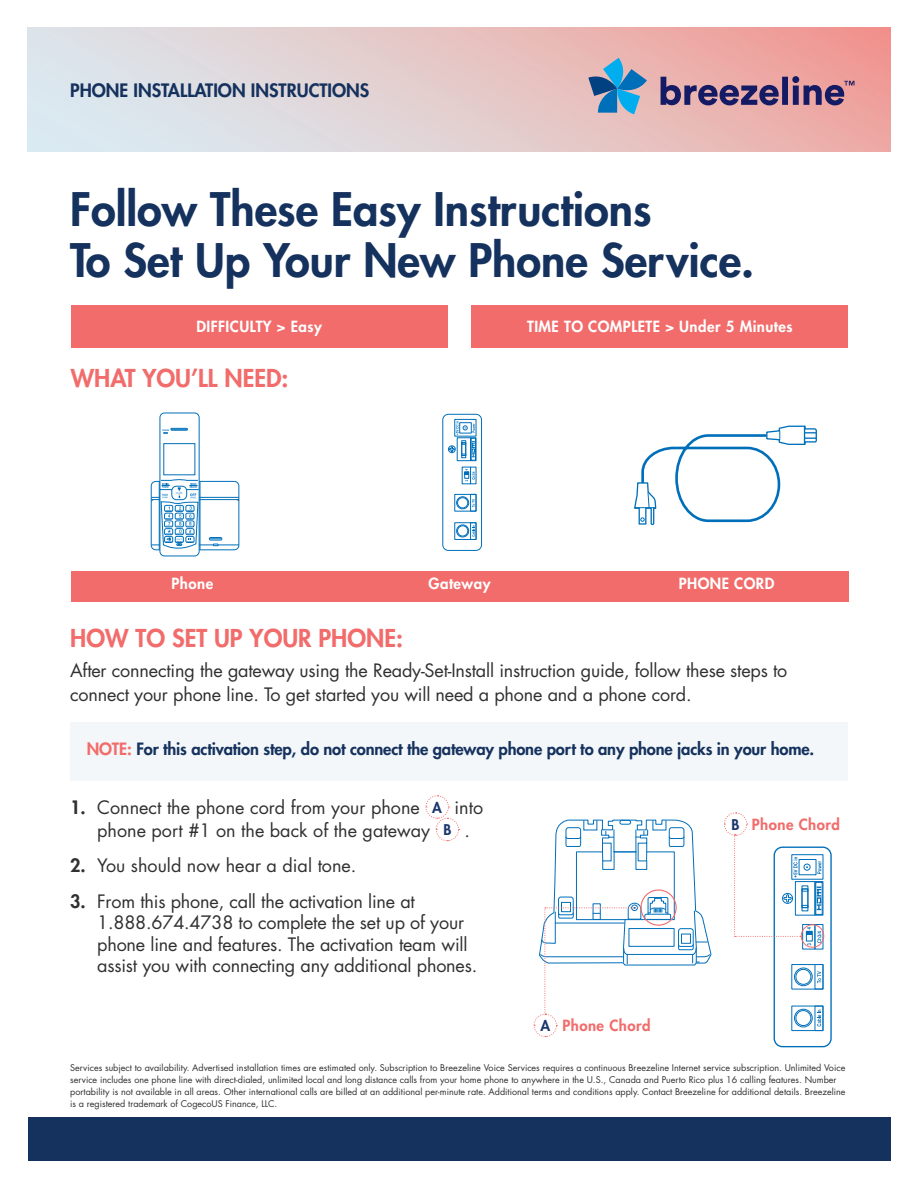
<style>
.page{position:relative;width:918px;height:1188px;background:#fff}
.page>*{position:absolute;margin:0;border:0;box-sizing:border-box;transform-origin:0 0}
.t1{font:800 45px/51px "Futura Std";color:#15315d}
.t2{font:800 24px "Futura Std";color:#f16c6b}
.t3{font:18px/21.6px "Futura Std";letter-spacing:-.01em;color:#312f30}
.t4{font:800 18px "Futura Std";color:#15315d}
.t5{font:800 16.5px "Futura Std";letter-spacing:-.01em;color:#15315d}
.t6{font:800 15px "Futura Std";letter-spacing:.03em;color:#fff}
.t7{font:800 15px "Futura Std";letter-spacing:.03em;color:#f16c6b}
.t8{font:9px/12px "Futura Std";color:#312f30}
.s1{color:#f16c6b}
.s2{font-weight:800}
.s3{font-weight:800;font-size:14.4px;color:#1c366c}
.s4{font-size:14.4px;color:#1c366c}
</style>
<div class="page">
<div style="left:27px;top:27px;width:864px;height:124px;background:linear-gradient(to right,#daeef5,#efa19b)"></div>
<svg style="left:661px;top:76px;width:193px;height:29px;background:#906d8a"></svg>
<svg style="left:588px;top:58px;width:59px;height:56px;background:#719bbd"></svg>
<div style="left:28px;top:1118px;width:863px;height:43px;background:#15315d"></div>
<div style="left:70px;top:722px;width:778px;height:59px;background:#f3f7f9"></div>
<div style="left:471px;top:305px;width:377px;height:42px;background:#f16c6b"></div>
<div style="left:71px;top:305px;width:377px;height:42px;background:#f16c6b"></div>
<svg style="left:425px;top:795px;width:35px;height:47px"></svg>
<div style="left:71px;top:571px;width:777px;height:31px;background:#f16c6b"></div>
<div style="left:151px;top:481px;width:88px;height:69px;border:1px solid #006fba;border-radius:5px"></div>
<hr style="left:151px;top:497px;width:88px;height:1px;background:#006fba">
<hr style="left:151px;top:499px;width:88px;height:1px;background:#006fba">
<hr style="left:151px;top:545px;width:88px;height:1px;background:#006fba">
<div style="left:160px;top:413px;width:39px;height:143px;background:#fff;border-radius:5px"></div>
<div style="left:160px;top:413px;width:39px;height:143px;border:1px solid #006fba;border-radius:5px"></div>
<svg style="left:209px;top:537px;width:13px;height:9px"></svg>
<svg style="left:160px;top:479px;width:39px;height:69px"></svg>
<hr style="left:200px;top:482px;width:1px;height:68px;background:#006fba">
<hr style="left:159px;top:482px;width:1px;height:68px;background:#006fba">
<svg style="left:162px;top:428px;width:26px;height:6px"></svg>
<div style="left:442px;top:414px;width:40px;height:137px;border:1px solid #006fba;border-radius:6px"></div>
<div style="left:456px;top:525px;width:13px;height:12px;border:1px solid #006fba;border-radius:50%"></div>
<div style="left:456px;top:497px;width:13px;height:12px;border:1px solid #006fba;border-radius:50%"></div>
<div style="left:457px;top:498px;width:11px;height:10px;border:1px solid #006fba;border-radius:50%"></div>
<div style="left:457px;top:526px;width:11px;height:10px;border:1px solid #006fba;border-radius:50%"></div>
<div style="left:455px;top:523px;width:21px;height:17px;border:1px solid #006fba"></div>
<div style="left:455px;top:494px;width:21px;height:17px;border:1px solid #006fba"></div>
<div style="left:455px;top:419px;width:21px;height:17px;border:1px solid #006fba"></div>
<div style="left:470px;top:523px;width:6px;height:17px;border:1px solid #006fba"></div>
<div style="left:470px;top:494px;width:6px;height:17px;border:1px solid #006fba"></div>
<div style="left:470px;top:438px;width:6px;height:23px;border:1px solid #006fba"></div>
<div style="left:457px;top:438px;width:14px;height:23px;border:1px solid #006fba"></div>
<div style="left:462px;top:441px;width:4px;height:17px;border:1px solid #006fba"></div>
<div style="left:448px;top:446px;width:7px;height:7px;border:1px solid #006fba;border-radius:50%"></div>
<svg style="left:449px;top:446px;width:6px;height:6px"></svg>
<svg style="left:472px;top:525px;width:3px;height:12px"></svg>
<svg style="left:472px;top:499px;width:3px;height:8px"></svg>
<svg style="left:465px;top:469px;width:10px;height:12px"></svg>
<svg style="left:456px;top:421px;width:19px;height:14px"></svg>
<div style="left:471px;top:438px;width:5px;height:22px;border:1px solid #006fba"></div>
<svg style="left:462px;top:441px;width:14px;height:16px"></svg>
<svg style="left:634px;top:425px;width:183px;height:101px"></svg>
<div style="left:774px;top:847px;width:58px;height:200px;border:1px solid #006fba;border-radius:8px"></div>
<div style="left:794px;top:1009px;width:19px;height:18px;border:1px solid #006fba;border-radius:50%"></div>
<div style="left:794px;top:968px;width:19px;height:18px;border:1px solid #006fba;border-radius:50%"></div>
<div style="left:796px;top:969px;width:15px;height:16px;border:1px solid #006fba;border-radius:50%"></div>
<div style="left:796px;top:1010px;width:15px;height:16px;border:1px solid #006fba;border-radius:50%"></div>
<div style="left:792px;top:1006px;width:31px;height:25px;border:1px solid #006fba"></div>
<div style="left:792px;top:964px;width:31px;height:25px;border:1px solid #006fba"></div>
<div style="left:802px;top:924px;width:13px;height:25px;border:1px solid #006fba"></div>
<svg style="left:817px;top:1010px;width:4px;height:17px"></svg>
<svg style="left:817px;top:971px;width:4px;height:12px"></svg>
<svg style="left:533px;top:819px;width:179px;height:219px"></svg>
<div style="left:640px;top:889px;width:37px;height:37px;border:1px solid #f16c6b;border-radius:50%"></div>
<svg style="left:724px;top:812px;width:99px;height:133px"></svg>
<div style="left:801px;top:924px;width:23px;height:24px;border:1px solid #f16c6b;border-radius:50%"></div>
<h3 class="t4" style="left:70px;top:79px;width:301px">PHONE INSTALLATION INSTRUCTIONS</h3>
<h1 class="t1" style="left:70px;top:184px;width:686px">Follow These Easy Instructions<br>To Set Up Your New Phone Service.</h1>
<h3 class="t6" style="left:196px;top:317px;width:127px">DIFFICULTY &gt; Easy</h3>
<h3 class="t6" style="left:527px;top:317px;width:267px">TIME TO COMPLETE &gt; Under 5 Minutes</h3>
<h2 class="t2" style="left:71px;top:363px;width:219px">WHAT YOU’LL NEED:</h2>
<h3 class="t6" style="left:172px;top:574px;width:43px">Phone</h3>
<h3 class="t6" style="left:429px;top:574px;width:63px">Gateway</h3>
<h3 class="t6" style="left:679px;top:574px;width:97px">PHONE CORD</h3>
<h2 class="t2" style="left:70px;top:622px;width:334px">HOW TO SET UP YOUR PHONE:</h2>
<h3 class="t3" style="left:70px;top:659px;width:719px;line-height:24px">After connecting the gateway using the Ready-Set-Install instruction guide, follow these steps to connect your phone line. To get started you will need a phone and a phone cord.</h3>
<h3 class="t5" style="left:87px;top:738px;width:729px"><span class="s1">NOTE:</span> For this activation step, do not connect the gateway phone port to any phone jacks in your home.</h3>
<h3 class="t3" style="left:97px;top:797px;width:387px;line-height:22.5px;text-indent:-27px"><span class="s2">1.</span> Connect the phone cord from your phone <span class="s3">A</span> into phone port #1 on the back of the gateway <span class="s3">B</span> .</h3>
<h3 class="t3" style="left:70px;top:855px;width:288px"><span class="s2">2.</span> You should now hear a dial tone.</h3>
<h3 class="t3" style="left:97px;top:890px;width:382px;text-indent:-27px"><span class="s2">3.</span> From this phone, call the activation line at 1.888.674.4738 to complete the set up of your phone line and features. The activation team will assist you with connecting any additional phones.</h3>
<h3 class="t7" style="left:540px;top:1016px;width:112px"><span class="s4">A</span> Phone Chord</h3>
<h3 class="t7" style="left:732px;top:815px;width:110px"><span class="s4">B</span> Phone Chord</h3>
<p class="t8" style="left:70px;top:1062px;width:777px">Services subject to availability. Advertised installation times are estimated only. Subscription to Breezeline Voice Services requires a continuous Breezeline Internet service subscription. Unlimited Voice service includes one phone line with direct-dialed, unlimited local and long distance calls from your home phone to anywhere in the U.S., Canada and Puerto Rico plus 16 calling features. Number portability is not available in all areas. Other international calls are billed at an additional per-minute rate. Additional terms and conditions apply. Contact Breezeline for additional details. Breezeline is a registered trademark of CogecoUS Finance, LLC.</p>
</div>
